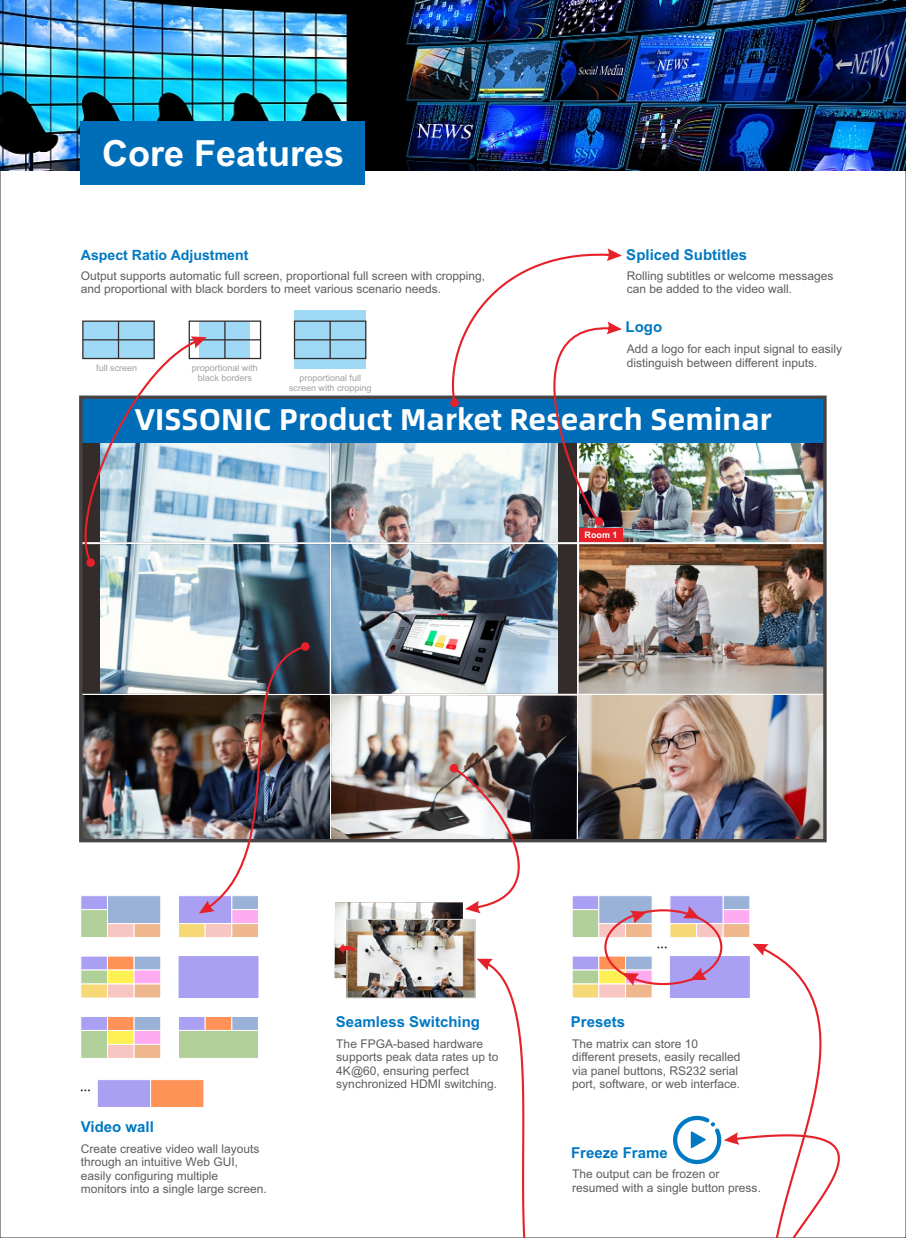
<style>
.page{position:relative;width:906px;height:1238px;background:#fff}
.page>*{position:absolute;margin:0;border:0;box-sizing:border-box;transform-origin:0 0}
.t1{font:700 36px "Arial";color:#fefefe}
.t2{font:30px "Alibaba Pu Hui Ti B";color:#fefefe}
.t3{font:700 15px "Arial";color:#0079c3}
.t4{font:700 14.1px "Arial";color:#0079c3}
.t5{font:12px/13.4px "Arial";color:#5f5d5d}
.t6{font:9px/10.1px "Arial";color:#a1a1a1;text-align:center}
.t7{font:700 9px "Arial";color:#fefefe}
</style>
<div class="page">
<img style="left:0;top:0;width:906px;height:170px">
<div style="left:81px;top:121px;width:284px;height:64px;background:#006db8"></div>
<div style="left:83px;top:442px;width:494px;height:251px;background:#332c2b"></div>
<img style="left:100px;top:442px;width:458px;height:251px">
<img style="left:83px;top:695px;width:246px;height:143px">
<img style="left:578px;top:544px;width:244px;height:149px">
<img style="left:577px;top:695px;width:245px;height:143px">
<img style="left:331px;top:695px;width:246px;height:143px">
<img style="left:579px;top:442px;width:243px;height:100px">
<div style="left:81px;top:396px;width:744px;height:46px;background:#006db8"></div>
<div style="left:79px;top:395px;width:747px;height:447px;border:3px solid #474443"></div>
<div style="left:579px;top:528px;width:43px;height:14px;background:#e62129"></div>
<svg style="left:450px;top:764px;width:70px;height:149px"></svg>
<svg style="left:477px;top:958px;width:48px;height:279px"></svg>
<div style="left:670px;top:956px;width:80px;height:41px;background:#a9a0f3"></div>
<svg style="left:657px;top:946px;width:9px;height:2px"></svg>
<svg style="left:572px;top:896px;width:80px;height:41px;background:#bbb4bc"></svg>
<svg style="left:669px;top:896px;width:81px;height:41px;background:#cfaeca"></svg>
<svg style="left:572px;top:955px;width:80px;height:43px;background:#e1bea8"></svg>
<img style="left:335px;top:902px;width:128px;height:76px">
<img style="left:348px;top:920px;width:125px;height:76px">
<div style="left:346px;top:918px;width:129px;height:80px;border:1px solid #dcdddd"></div>
<svg style="left:339px;top:943px;width:17px;height:10px"></svg>
<div style="left:200px;top:321px;width:50px;height:37px;background:#a0d9f6"></div>
<hr style="left:189px;top:339px;width:36px;height:1px;background:#332c2b">
<hr style="left:225px;top:339px;width:35px;height:1px;background:#332c2b">
<svg style="left:224px;top:322px;width:1px;height:35px"></svg>
<div style="left:189px;top:320px;width:72px;height:39px;border:1px solid #332c2b"></div>
<div style="left:294px;top:310px;width:72px;height:59px;background:#a0d9f6"></div>
<hr style="left:294px;top:339px;width:36px;height:1px;background:#332c2b">
<hr style="left:330px;top:339px;width:36px;height:1px;background:#332c2b">
<svg style="left:329px;top:322px;width:2px;height:35px"></svg>
<div style="left:294px;top:320px;width:72px;height:39px;border:1px solid #332c2b"></div>
<hr style="left:83px;top:339px;width:35px;height:1px;background:#332c2b">
<div style="left:82px;top:320px;width:73px;height:39px;border:1px solid #332c2b"></div>
<svg style="left:85px;top:321px;width:122px;height:246px"></svg>
<svg style="left:450px;top:248px;width:172px;height:277px"></svg>
<svg style="left:81px;top:896px;width:80px;height:41px;background:#b7bcc6"></svg>
<svg style="left:81px;top:956px;width:80px;height:42px;background:#e1c4af"></svg>
<svg style="left:81px;top:1017px;width:80px;height:41px;background:#d8c1af"></svg>
<div style="left:178px;top:956px;width:80px;height:41px;background:#a9a0f3"></div>
<svg style="left:179px;top:1017px;width:79px;height:41px;background:#b7c2a5"></svg>
<svg style="left:81px;top:1089px;width:9px;height:2px"></svg>
<svg style="left:97px;top:1080px;width:107px;height:27px;background:#d59ba7"></svg>
<img style="left:178px;top:642px;width:131px;height:295px">
<svg style="left:672px;top:943px;width:168px;height:294px"></svg>
<h1 class="t1" style="left:102px;top:140px;width:244px">Core Features</h1>
<p class="t4" style="left:81px;top:249px;width:169px">Aspect Ratio Adjustment</p>
<p class="t5" style="left:81px;top:270px;width:406px">Output supports automatic full screen, proportional full screen with cropping, and proportional with black borders to meet various scenario needs.</p>
<p class="t6" style="left:96px;top:364px;width:43px">full screen</p>
<p class="t6" style="left:192px;top:364px;width:68px">proportional with black borders</p>
<p class="t6" style="left:289px;top:373px;width:84px">proportional full screen with cropping</p>
<p class="t3" style="left:626px;top:249px;width:122px">Spliced Subtitles</p>
<p class="t5" style="left:627px;top:270px;width:208px">Rolling subtitles or welcome messages can be added to the video wall.</p>
<p class="t3" style="left:625px;top:321px;width:38px">Logo</p>
<p class="t5" style="left:627px;top:343px;width:217px">Add a logo for each input signal to easily distinguish between different inputs.</p>
<h2 class="t2" style="left:134px;top:405px;width:639px">VISSONIC Product Market Research Seminar</h2>
<p class="t7" style="left:584px;top:532px;width:35px">Room 1</p>
<p class="t3" style="left:81px;top:1121px;width:75px">Video wall</p>
<p class="t5" style="left:81px;top:1143px;width:188px">Create creative video wall layouts through an intuitive Web GUI, easily configuring multiple monitors into a single large screen.</p>
<p class="t3" style="left:336px;top:1016px;width:146px">Seamless Switching</p>
<p class="t5" style="left:336px;top:1038px;width:164px">The FPGA-based hardware supports peak data rates up to<br>4K@60, ensuring perfect synchronized HDMI switching.</p>
<p class="t3" style="left:571px;top:1016px;width:56px">Presets</p>
<p class="t5" style="left:572px;top:1037px;width:170px">The matrix can store 10 different presets, easily recalled via panel buttons, RS232 serial port, software, or web interface.</p>
<p class="t3" style="left:571px;top:1146px;width:98px">Freeze Frame</p>
<p class="t5" style="left:572px;top:1168px;width:190px">The output can be frozen or resumed with a single button press.</p>
</div>
